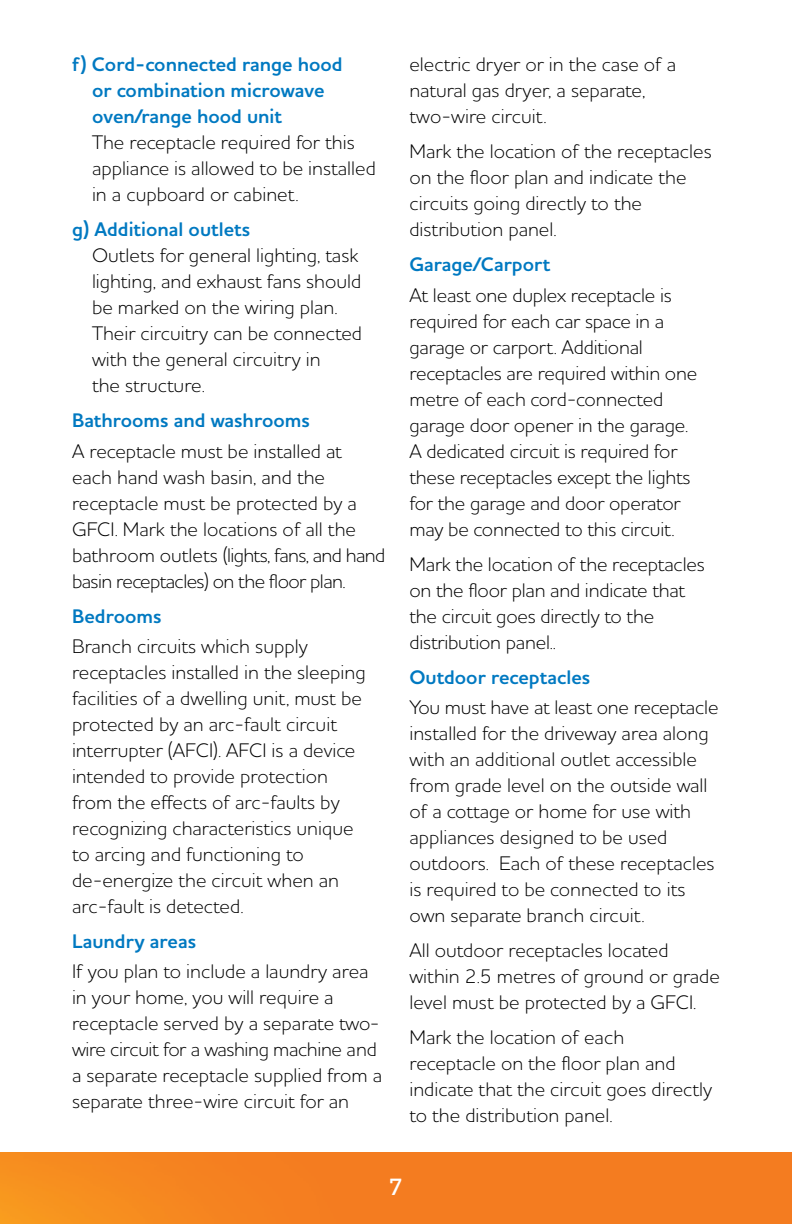
<style>
.page{position:relative;width:792px;height:1224px;background:#fff}
.page>*{position:absolute;margin:0;border:0;box-sizing:border-box;transform-origin:0 0}
.t1{font:600 24px "MH Houschka Std";color:#fff}
.t2{font:300 20px/26px "MH Houschka Std";color:#000}
.t3{font:700 20px/26px "MH Houschka Std";color:#0079c1}
</style>
<div class="page">
<img style="left:0;top:1152px;width:792px;height:72px">
<p class="t3" style="left:92px;top:51px;width:252px;text-indent:-20px">f) Cord-connected range hood or combination microwave oven/range hood unit</p>
<p class="t2" style="left:92px;top:129px;width:285px">The receptacle required for this appliance is allowed to be installed in a cupboard or cabinet.</p>
<p class="t3" style="left:72px;top:216px;width:180px">g) Additional outlets</p>
<p class="t2" style="left:92px;top:242px;width:272px">Outlets for general lighting, task lighting, and exhaust fans should be marked on the wiring plan.<br>Their circuitry can be connected with the general circuitry in<br>the structure.</p>
<p class="t3" style="left:72px;top:407px;width:239px">Bathrooms and washrooms</p>
<p class="t2" style="left:72px;top:437px;width:315px">A receptacle must be installed at each hand wash basin, and the receptacle must be protected by a GFCI. Mark the locations of all the bathroom outlets (lights, fans, and hand basin receptacles) on the floor plan.</p>
<p class="t3" style="left:72px;top:603px;width:91px">Bedrooms</p>
<p class="t2" style="left:72px;top:633px;width:295px">Branch circuits which supply receptacles installed in the sleeping facilities of a dwelling unit, must be protected by an arc-fault circuit interrupter (AFCI). AFCI is a device intended to provide protection from the effects of arc-faults by recognizing characteristics unique to arcing and functioning to de-energize the circuit when an arc-fault is detected.</p>
<p class="t3" style="left:72px;top:928px;width:126px">Laundry areas</p>
<p class="t2" style="left:72px;top:958px;width:312px">If you plan to include a laundry area in your home, you will require a receptacle served by a separate two&shy;wire circuit for a washing machine and a separate receptacle supplied from a separate three-wire circuit for an</p>
<p class="t2" style="left:409px;top:51px;width:268px">electric dryer or in the case of a natural gas dryer, a separate, two-wire circuit.</p>
<p class="t2" style="left:409px;top:138px;width:304px">Mark the location of the receptacles on the floor plan and indicate the circuits going directly to the distribution panel.</p>
<p class="t3" style="left:409px;top:251px;width:143px">Garage/Carport</p>
<p class="t2" style="left:409px;top:281px;width:289px">At least one duplex receptacle is required for each car space in a garage or carport. Additional receptacles are required within one metre of each cord-connected garage door opener in the garage.<br>A dedicated circuit is required for these receptacles except the lights for the garage and door operator may be connected to this circuit.</p>
<p class="t2" style="left:409px;top:550px;width:297px">Mark the location of the receptacles on the floor plan and indicate that the circuit goes directly to the distribution panel..</p>
<p class="t3" style="left:409px;top:664px;width:182px">Outdoor receptacles</p>
<p class="t2" style="left:409px;top:694px;width:311px">You must have at least one receptacle installed for the driveway area along with an additional outlet accessible from grade level on the outside wall of a cottage or home for use with appliances designed to be used outdoors. Each of these receptacles is required to be connected to its own separate branch circuit.</p>
<p class="t2" style="left:409px;top:937px;width:312px">All outdoor receptacles located within 2.5 metres of ground or grade level must be protected by a GFCI.</p>
<p class="t2" style="left:409px;top:1024px;width:304px">Mark the location of each receptacle on the floor plan and indicate that the circuit goes directly to the distribution panel.</p>
<p class="t1" style="left:389px;top:1171px;width:16px">7</p>
</div>
